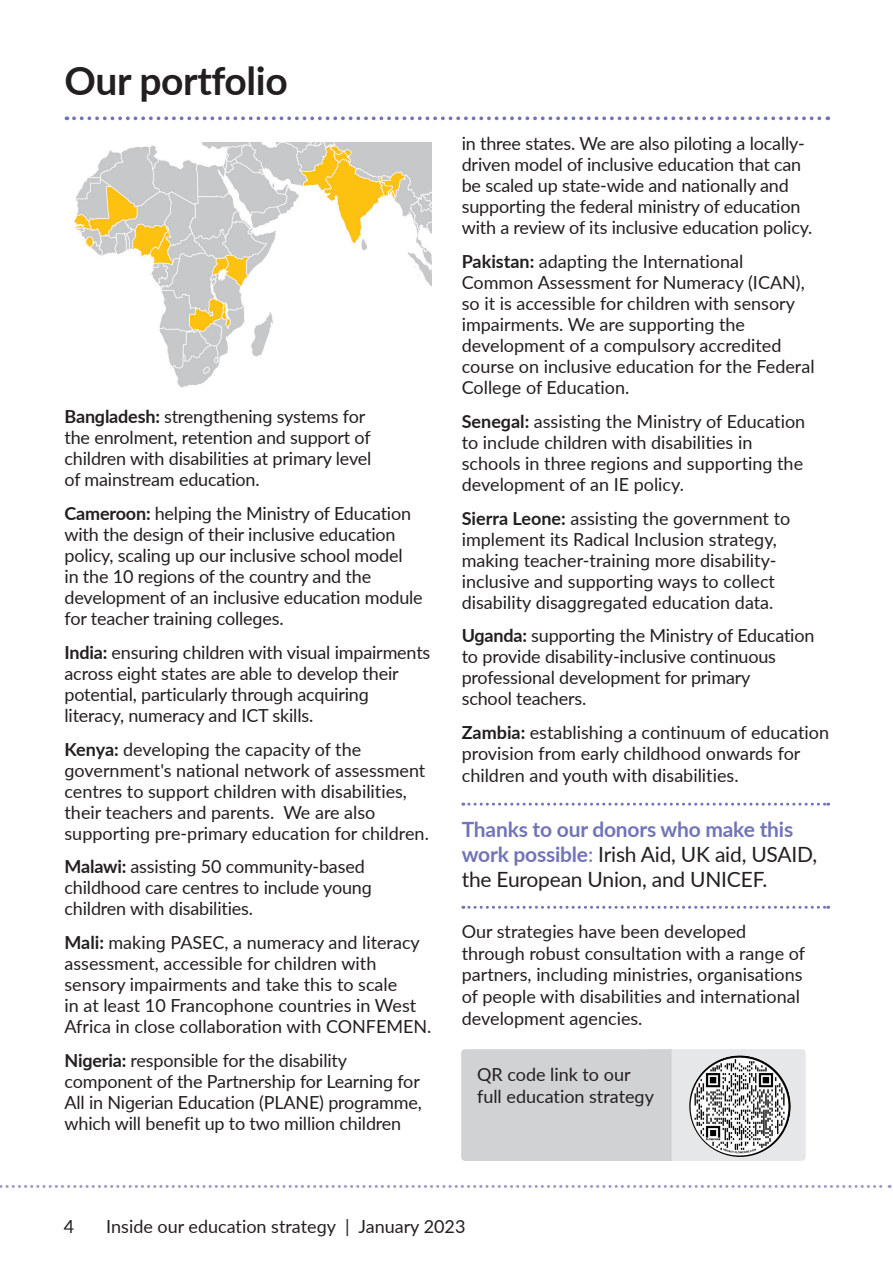
<style>
.page{position:relative;width:893px;height:1263px;background:#fff}
.page>*{position:absolute;margin:0;border:0;box-sizing:border-box;transform-origin:0 0}
.t1{font:700 39px "Lato";letter-spacing:-.01em;color:#231f20}
.P2{font:21px/25.2px "Lato";letter-spacing:-.01em;color:#231f20}
.P2-2{font:18px/21px "Lato";letter-spacing:-.01em;color:#231f20}
.s1{font-weight:700}
.s2{font-weight:700;color:#7174b7}
.s3{color:#7174b7}
</style>
<div class="page">
<svg style="left:74px;top:116px;width:754px;height:4px"></svg>
<svg style="left:0;top:1185px;width:890px;height:3px"></svg>
<img style="left:74px;top:142px;width:358px;height:246px">
<svg style="left:463px;top:906px;width:366px;height:3px"></svg>
<svg style="left:463px;top:803px;width:366px;height:3px"></svg>
<svg style="left:461px;top:1049px;width:345px;height:112px;background:#d5d6d8"></svg>
<img style="left:689px;top:1055px;width:102px;height:102px;border-radius:51px">
<h2 class="t1" style="left:65px;top:52px;width:225px">Our portfolio</h2>
<p class="P2-2" style="left:65px;top:405px;width:302px"><span class="s1">Bangladesh:</span> strengthening systems for</p>
<p class="P2-2" style="left:65px;top:426px;width:308px">the enrolment, retention and support of children with disabilities at primary level</p>
<p class="P2-2" style="left:65px;top:468px;width:197px">of mainstream education.</p>
<p class="P2-2" style="left:65px;top:502px;width:360px"><span class="s1">Cameroon:</span> helping the Ministry of Education with the design of their inclusive education policy, scaling up our inclusive school model<br>in the 10 regions of the country and the development of an inclusive education module for teacher training colleges.</p>
<p class="P2-2" style="left:65px;top:641px;width:367px"><span class="s1">India:</span> ensuring children with visual impairments across eight states are able to develop their potential, particularly through acquiring literacy, numeracy and ICT skills.</p>
<p class="P2-2" style="left:65px;top:738px;width:366px"><span class="s1">Kenya:</span> developing the capacity of the government's national network of assessment centres to support children with disabilities, their teachers and parents. We are also supporting pre-primary education for children.</p>
<p class="P2-2" style="left:65px;top:855px;width:309px"><span class="s1">Malawi:</span> assisting 50 community-based childhood care centres to include young children with disabilities.</p>
<p class="P2-2" style="left:65px;top:931px;width:369px"><span class="s1">Mali:</span> making PASEC, a numeracy and literacy assessment, accessible for children with sensory impairments and take this to scale<br>in at least 10 Francophone countries in West Africa in close collaboration with CONFEMEN.</p>
<p class="P2-2" style="left:65px;top:1049px;width:359px"><span class="s1">Nigeria:</span> responsible for the disability component of the Partnership for Learning for All in Nigerian Education (PLANE) programme, which will benefit up to two million children</p>
<p class="P2-2" style="left:462px;top:132px;width:352px">in three states. We are also piloting a locally&shy;driven model of inclusive education that can be scaled up state-wide and nationally and supporting the federal ministry of education with a review of its inclusive education policy.</p>
<p class="P2-2" style="left:462px;top:250px;width:354px"><span class="s1">Pakistan:</span> adapting the International Common Assessment for Numeracy (ICAN), so it is accessible for children with sensory impairments. We are supporting the development of a compulsory accredited course on inclusive education for the Federal College of Education.</p>
<p class="P2-2" style="left:462px;top:410px;width:345px"><span class="s1">Senegal:</span> assisting the Ministry of Education to include children with disabilities in schools in three regions and supporting the development of an IE policy.</p>
<p class="P2-2" style="left:462px;top:507px;width:330px"><span class="s1">Sierra Leone:</span> assisting the government to implement its Radical Inclusion strategy, making teacher-training more disability&shy;inclusive and supporting ways to collect disability disaggregated education data.</p>
<p class="P2-2" style="left:462px;top:624px;width:354px"><span class="s1">Uganda:</span> supporting the Ministry of Education to provide disability-inclusive continuous professional development for primary</p>
<p class="P2-2" style="left:462px;top:687px;width:126px">school teachers.</p>
<p class="P2-2" style="left:462px;top:721px;width:369px"><span class="s1">Zambia:</span> establishing a continuum of education provision from early childhood onwards for children and youth with disabilities.</p>
<p class="P2" style="left:462px;top:815px;width:357px"><span class="s2">Thanks to our donors who make this work possible</span><span class="s3">:</span> Irish Aid, UK aid, USAID, the European Union, and UNICEF.</p>
<p class="P2-2" style="left:462px;top:920px;width:345px;line-height:21.6px">Our strategies have been developed through robust consultation with a range of partners, including ministries, organisations of people with disabilities and international development agencies.</p>
<p class="P2-2" style="left:477px;top:1063px;width:178px;line-height:21.6px">QR code link to our full education strategy</p>
<p class="P2-2" style="left:64px;top:1215px;width:12px">4</p>
<p class="P2-2" style="left:106px;top:1215px;width:361px">Inside our education strategy | January 2023</p>
</div>
